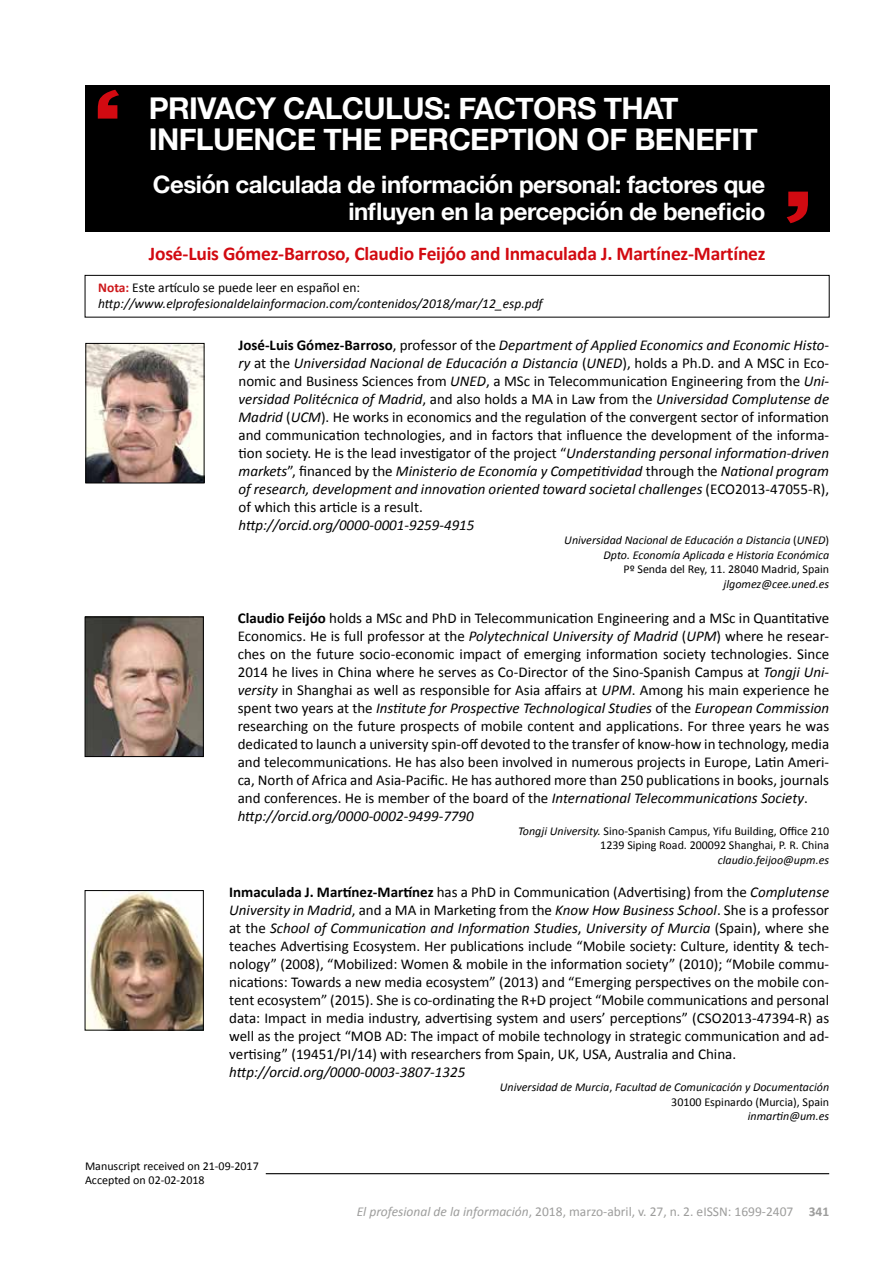
<style>
.page{position:relative;width:893px;height:1263px;background:#fff}
.page>*{position:absolute;margin:0;border:0;box-sizing:border-box;transform-origin:0 0}
.t1{font:700 30px/31.5px "Helvetica Neue";letter-spacing:-.02em;color:#fff}
.t2{font:700 24px/27px "Helvetica Neue";letter-spacing:-.02em;color:#fff;text-align:right}
.t3{font:700 19.5px "Calibri";letter-spacing:-.01em;color:#d20a11}
.t4{font:15px/18px "Calibri";color:#000;text-align:justify}
.t5{font:italic 15px "Calibri";color:#000}
.t6{font:italic 13.5px/16.2px "Calibri";color:#000}
.t7{font:13.5px "Calibri";color:#9d9d9c}
.t8{font:italic 12px/14.4px "Calibri";color:#000;text-align:right}
.t9{font:12px/14.4px "Calibri";color:#000;text-align:right}
.s1{font-weight:700;font-style:normal;color:#cd171a}
.s2{font-style:normal}
.s3{font-weight:700}
.s4{font-style:italic}
</style>
<div class="page">
<div style="left:85px;top:85px;width:744px;height:146px;background:#000"></div>
<svg style="left:787px;top:192px;width:21px;height:31px"></svg>
<svg style="left:98px;top:90px;width:21px;height:29px"></svg>
<img style="left:87px;top:619px;width:115px;height:136px">
<div style="left:85px;top:617px;width:119px;height:140px;border:1px solid #000"></div>
<hr style="left:266px;top:1173px;width:563px;height:1px;background:#000">
<img style="left:87px;top:345px;width:115px;height:136px">
<div style="left:85px;top:343px;width:119px;height:140px;border:1px solid #000"></div>
<img style="left:87px;top:892px;width:115px;height:136px">
<div style="left:85px;top:890px;width:119px;height:140px;border:1px solid #000"></div>
<div style="left:85px;top:275px;width:745px;height:42px;border:1px solid #000"></div>
<h1 class="t1" style="left:149px;top:93px;width:611px">PRIVACY CALCULUS: FACTORS THAT<br>INFLUENCE THE PERCEPTION OF BENEFIT</h1>
<h2 class="t2" style="left:153px;top:171px;width:614px">Cesión calculada de información personal: factores que influyen en la percepción de beneficio</h2>
<h3 class="t3" style="left:149px;top:241px;width:618px">José-Luis Gómez-Barroso, Claudio Feijóo and Inmaculada J. Martínez-Martínez</h3>
<p class="t6" style="left:98px;top:279px;width:446px"><span class="s1">Nota:</span> <span class="s2">Este artículo se puede leer en español en: </span>http://www.elprofesionaldelainformacion.com/contenidos/2018/mar/12_esp.pdf</p>
<p class="t4" style="left:238px;top:336px;width:592px"><span class="s3">José-Luis Gómez-Barroso</span>, professor of the <span class="s4">Department of Applied Economics and Economic Histo&shy;ry</span> at the <span class="s4">Universidad Nacional de Educación a Distancia</span> (<span class="s4">UNED</span>), holds a Ph.D. and A MSC in Eco&shy;nomic and Business Sciences from <span class="s4">UNED</span>, a MSc in Telecommunication Engineering from the <span class="s4">Uni&shy;versidad Politécnica of Madrid</span>, and also holds a MA in Law from the <span class="s4">Universidad Complutense de Madrid</span> (<span class="s4">UCM</span>). He works in economics and the regulation of the convergent sector of information and communication technologies, and in factors that influence the development of the informa&shy;tion society. He is the lead investigator of the project “<span class="s4">Understanding personal information-driven markets</span>”, financed by the <span class="s4">Ministerio de Economía y Competitividad</span> through the <span class="s4">National program of research, development and innovation oriented toward societal challenges</span> (ECO2013-47055-R), of which this article is a result.</p>
<p class="t5" style="left:238px;top:515px;width:237px">http://orcid.org/0000-0001-9259-4915</p>
<p class="t8" style="left:564px;top:533px;width:266px">Universidad Nacional de Educación a Distancia <span class="s2">(</span>UNED<span class="s2">)<br></span>Dpto. Economía Aplicada e Historia Económica</p>
<p class="t9" style="left:623px;top:562px;width:207px">Pº Senda del Rey, 11. 28040 Madrid, Spain</p>
<p class="t8" style="left:724px;top:576px;width:107px">jlgomez@cee.uned.es</p>
<p class="t4" style="left:238px;top:609px;width:593px;text-align:left"><span class="s3">Claudio Feijóo</span> holds a MSc and PhD in Telecommunication Engineering and a MSc in Quantitative Economics. He is full professor at the <span class="s4">Polytechnical University of Madrid</span> (<span class="s4">UPM</span>) where he resear&shy;ches on the future socio-economic impact of emerging information society technologies. Since 2014 he lives in China where he serves as Co-Director of the Sino-Spanish Campus at <span class="s4">Tongji Uni&shy;versity</span> in Shanghai as well as responsible for Asia affairs at <span class="s4">UPM</span>. Among his main experience he spent two years at the <span class="s4">Institute for Prospective Technological Studies</span> of the <span class="s4">European Commission </span>researching on the future prospects of mobile content and applications. For three years he was dedicated to launch a university spin-off devoted to the transfer of know-how in technology, media and telecommunications. He has also been involved in numerous projects in Europe, Latin Ameri&shy;ca, North of Africa and Asia-Pacific. He has authored more than 250 publications in books, journals and conferences. He is member of the board of the <span class="s4">International Telecommunications Society</span>. <span class="s4">http://orcid.org/0000-0002-9499-7790</span></p>
<p class="t9" style="left:518px;top:824px;width:313px"><span class="s4">Tongji University.</span> Sino-Spanish Campus, Yifu Building, Office 210<br>1239 Siping Road. 200092 Shanghai, P. R. China</p>
<p class="t8" style="left:718px;top:852px;width:113px">claudio.feijoo@upm.es</p>
<p class="t4" style="left:229px;top:883px;width:601px"><span class="s3">Inmaculada J. Martínez-Martínez</span> has a PhD in Communication (Advertising) from the <span class="s4">Complutense University in Madrid</span>, and a MA in Marketing from the <span class="s4">Know How Business School</span>. She is a professor at the <span class="s4">School of Communication and Information Studies</span>, <span class="s4">University of Murcia</span> (Spain), where she teaches Advertising Ecosystem. Her publications include “Mobile society: Culture, identity &amp; tech&shy;nology” (2008), “Mobilized: Women &amp; mobile in the information society” (2010); “Mobile commu&shy;nications: Towards a new media ecosystem” (2013) and “Emerging perspectives on the mobile con&shy;tent ecosystem” (2015). She is co-ordinating the R+D project “Mobile communications and personal data: Impact in media industry, advertising system and users’ perceptions” (CSO2013-47394-R) as well as the project “MOB AD: The impact of mobile technology in strategic communication and ad&shy;vertising” (19451/PI/14) with researchers from Spain, UK, USA, Australia and China.</p>
<p class="t5" style="left:229px;top:1061px;width:237px">http://orcid.org/0000-0003-3807-1325</p>
<p class="t8" style="left:500px;top:1079px;width:331px">Universidad de Murcia<span class="s2">,</span> Facultad de Comunicación y Documentación<br><span class="s2">30100 Espinardo (Murcia), Spain</span></p>
<p class="t8" style="left:748px;top:1108px;width:83px">inmartin@um.es</p>
<p class="t9" style="left:85px;top:1159px;width:175px;text-align:left">Manuscript received on 21-09-2017<br>Accepted on 02-02-2018</p>
<p class="t7" style="left:357px;top:1203px;width:474px"><span class="s4">El profesional de la información</span>, 2018, marzo-abril, v. 27, n. 2. eISSN: 1699-2407 <span class="s3">341</span></p>
</div>
